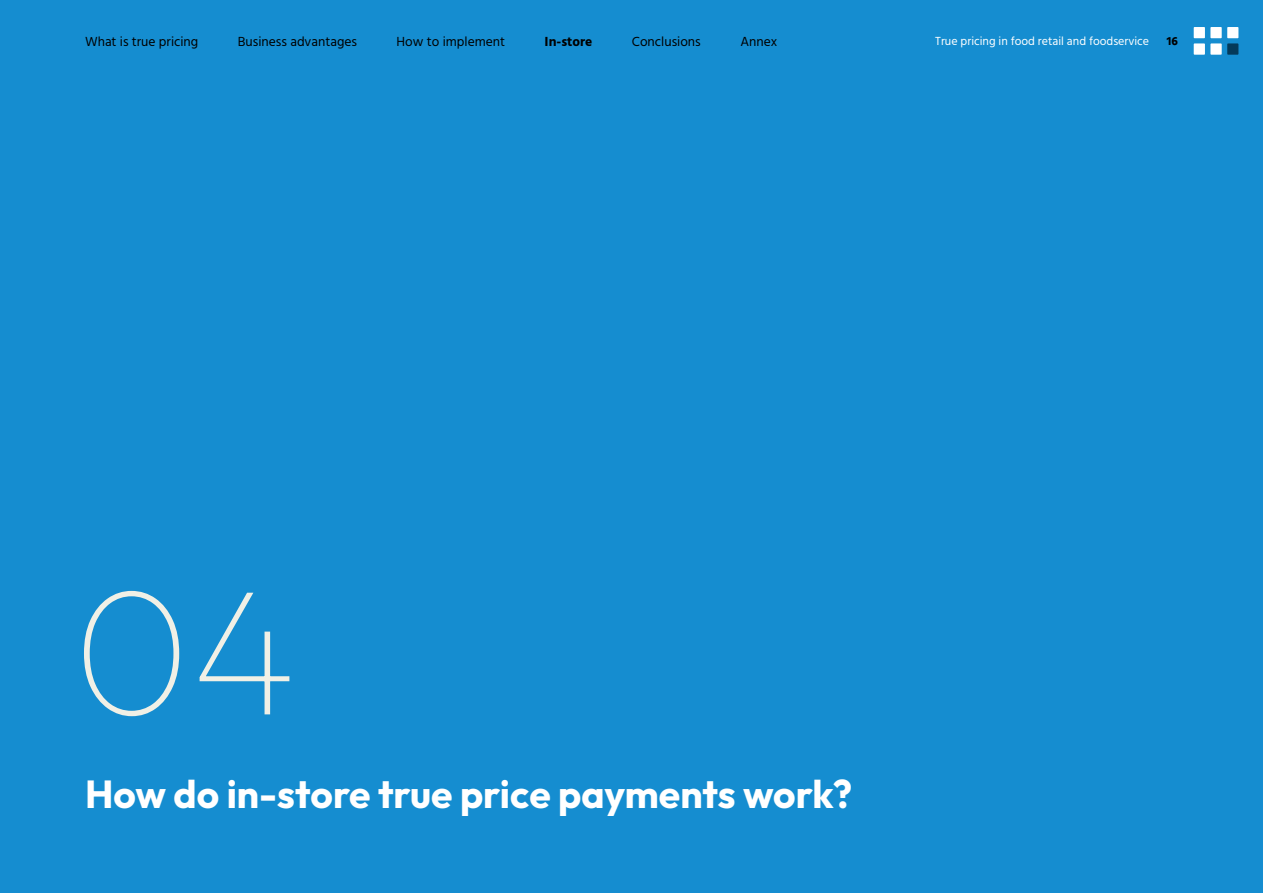
<style>
.page{position:relative;width:1263px;height:893px;background:#158dd0}
.page>*{position:absolute;margin:0;border:0;box-sizing:border-box;transform-origin:0 0}
.t1{font:100 180px "Outfit";color:#f0f0e6}
.t2{font:100 39px "Outfit";color:#fff}
.t3{font:13.5px "Hind";color:#000}
.t4{font:700 13.5px "Hind";color:#000}
.t5{font:12px "Hind";color:#fff}
.t6{font:700 12px "Hind";color:#000}
</style>
<div class="page">
<div style="left:1194px;top:27px;width:11px;height:11px;background:#fff"></div>
<div style="left:1194px;top:43px;width:11px;height:12px;background:#fff"></div>
<div style="left:1210px;top:27px;width:12px;height:11px;background:#fff"></div>
<div style="left:1210px;top:43px;width:12px;height:12px;background:#fff"></div>
<div style="left:1227px;top:27px;width:11px;height:11px;background:#fff"></div>
<div style="left:1227px;top:43px;width:11px;height:12px;background:#043a5a"></div>
<p class="t3" style="left:85px;top:32px;width:115px">What is true pricing</p>
<p class="t3" style="left:238px;top:32px;width:121px">Business advantages</p>
<p class="t3" style="left:397px;top:32px;width:110px">How to implement</p>
<p class="t4" style="left:545px;top:33px;width:49px">In-store</p>
<p class="t3" style="left:632px;top:32px;width:70px">Conclusions</p>
<p class="t3" style="left:740px;top:32px;width:38px">Annex</p>
<p class="t5" style="left:935px;top:33px;width:215px">True pricing in food retail and foodservice</p>
<p class="t6" style="left:1167px;top:34px;width:13px">16</p>
<h1 class="t1" style="left:72px;top:546px;width:227px">04</h1>
<h2 class="t2" style="left:85px;top:771px;width:769px">How do in-store true price payments work?</h2>
</div>
